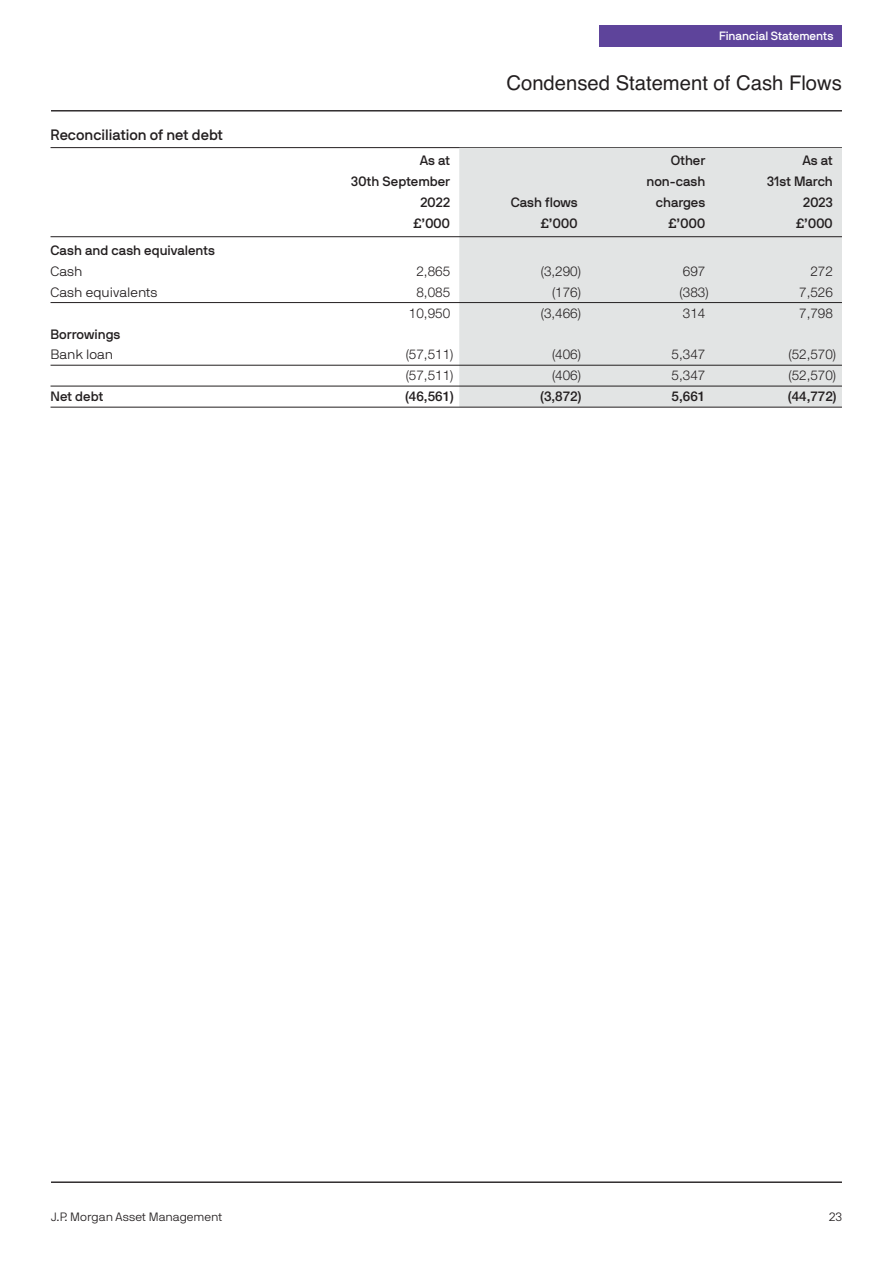
<style>
.page{position:relative;width:893px;height:1263px;background:#fff}
.page>*{position:absolute;margin:0;border:0;box-sizing:border-box;transform-origin:0 0}
.t1{font:20.25px "Helvetica";color:#231f20}
.t2{font:15px "JPMAM Pro Med";color:#231f20}
.t3{font:13.5px "JPMAM Pro Med";color:#231f20}
.t4{font:300 13.5px "Helvetica Neue LT";color:#231f20}
.t5{font:500 13.5px "Helvetica Neue LT";color:#231f20}
.t6{font:13.5px "JPMAM Pro Lig";color:#231f20}
.t7{font:12px "JPMAM Pro Lig";color:#231f20}
.t8{font:12px "JPMAM Pro Med";color:#fff}
</style>
<div class="page">
<div style="left:600px;top:26px;width:242px;height:21px;background:#5e449b"></div>
<hr style="left:51px;top:1182px;width:791px;height:1px;background:#231f20">
<hr style="left:51px;top:111px;width:791px;height:1px;background:#231f20">
<hr style="left:51px;top:147px;width:791px;height:1px;background:#231f20">
<div style="left:459px;top:148px;width:383px;height:259px;background:#e2e4e4"></div>
<hr style="left:51px;top:236px;width:791px;height:1px;background:#231f20">
<hr style="left:51px;top:302px;width:791px;height:1px;background:#231f20">
<hr style="left:51px;top:365px;width:791px;height:1px;background:#231f20">
<hr style="left:51px;top:386px;width:791px;height:1px;background:#231f20">
<hr style="left:51px;top:407px;width:791px;height:1px;background:#231f20">
<p class="t8" style="left:719px;top:32px;width:116px">Financial Statements</p>
<p class="t2" style="left:51px;top:129px;width:174px">Reconciliation of net debt</p>
<h1 class="t1" style="left:506px;top:76px;width:337px">Condensed Statement of Cash Flows</h1>
<p class="t3" style="left:420px;top:155px;width:32px">As at</p>
<p class="t3" style="left:671px;top:155px;width:36px">Other</p>
<p class="t3" style="left:802px;top:155px;width:32px">As at</p>
<p class="t3" style="left:351px;top:176px;width:100px">30th September</p>
<p class="t3" style="left:646px;top:176px;width:60px">non-cash</p>
<p class="t3" style="left:767px;top:176px;width:67px">31st March</p>
<p class="t3" style="left:420px;top:197px;width:31px">2022</p>
<p class="t3" style="left:511px;top:197px;width:69px">Cash flows</p>
<p class="t3" style="left:656px;top:197px;width:51px">charges</p>
<p class="t3" style="left:803px;top:197px;width:31px">2023</p>
<p class="t3" style="left:413px;top:218px;width:38px">£’000</p>
<p class="t3" style="left:541px;top:218px;width:38px">£’000</p>
<p class="t3" style="left:668px;top:218px;width:38px">£’000</p>
<p class="t3" style="left:796px;top:218px;width:38px">£’000</p>
<p class="t3" style="left:51px;top:246px;width:166px">Cash and cash equivalents</p>
<p class="t6" style="left:51px;top:263px;width:34px">Cash</p>
<p class="t4" style="left:416px;top:266px;width:35px">2,865</p>
<p class="t4" style="left:541px;top:266px;width:42px">(3,290)</p>
<p class="t4" style="left:683px;top:266px;width:24px">697</p>
<p class="t4" style="left:810px;top:266px;width:24px">272</p>
<p class="t6" style="left:51px;top:284px;width:109px">Cash equivalents</p>
<p class="t4" style="left:416px;top:287px;width:35px">8,085</p>
<p class="t4" style="left:552px;top:287px;width:31px">(176)</p>
<p class="t4" style="left:680px;top:287px;width:31px">(383)</p>
<p class="t4" style="left:799px;top:287px;width:35px">7,526</p>
<p class="t4" style="left:409px;top:308px;width:43px">10,950</p>
<p class="t4" style="left:541px;top:308px;width:42px">(3,466)</p>
<p class="t4" style="left:683px;top:308px;width:24px">314</p>
<p class="t4" style="left:799px;top:308px;width:35px">7,798</p>
<p class="t3" style="left:51px;top:329px;width:72px">Borrowings</p>
<p class="t6" style="left:51px;top:347px;width:64px">Bank loan</p>
<p class="t4" style="left:406px;top:350px;width:49px">(57,511)</p>
<p class="t4" style="left:552px;top:350px;width:31px">(406)</p>
<p class="t4" style="left:672px;top:350px;width:35px">5,347</p>
<p class="t4" style="left:788px;top:350px;width:49px">(52,570)</p>
<p class="t4" style="left:406px;top:370px;width:49px">(57,511)</p>
<p class="t4" style="left:552px;top:370px;width:31px">(406)</p>
<p class="t4" style="left:672px;top:370px;width:35px">5,347</p>
<p class="t4" style="left:788px;top:370px;width:49px">(52,570)</p>
<p class="t3" style="left:51px;top:392px;width:54px">Net debt</p>
<p class="t5" style="left:405px;top:391px;width:50px">(46,561)</p>
<p class="t5" style="left:540px;top:391px;width:43px">(3,872)</p>
<p class="t5" style="left:672px;top:391px;width:35px">5,661</p>
<p class="t5" style="left:788px;top:391px;width:50px">(44,772)</p>
<p class="t7" style="left:51px;top:1210px;width:173px">J.P. Morgan Asset Management</p>
<p class="t7" style="left:829px;top:1210px;width:14px">23</p>
</div>
